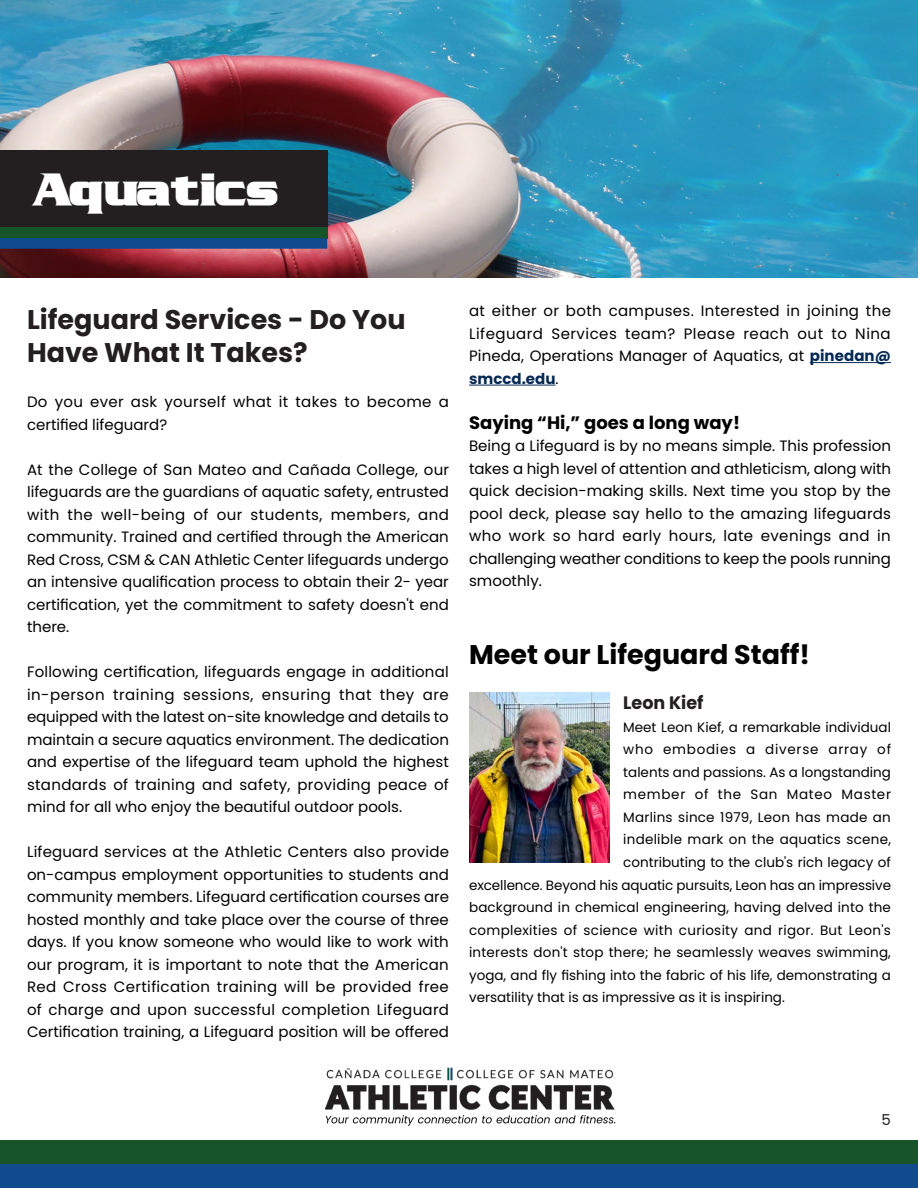
<style>
.page{position:relative;width:918px;height:1188px;background:#fff}
.page>*{position:absolute;margin:0;border:0;box-sizing:border-box;transform-origin:0 0}
.t1{font:700 48px "Straczynski";color:#fff}
.t2{font:700 27px/33px "Poppins";color:#231f20}
.t3{font:700 27px "Poppins";color:#000}
.t4{font:700 18px "Poppins";color:#000}
.t5{font:700 18px "Poppins";color:#231f20}
.t6{font:15px/22.5px "Poppins";color:#000;text-align:justify}
.t7{font:15px/22.5px "Poppins";letter-spacing:.025em;color:#000}
.t8{font:15px "Poppins";color:#231f20}
.t9{font:13.5px "Poppins";letter-spacing:.01em;color:#000}
.t10{font:13.5px "Poppins";letter-spacing:.055em;color:#000}
.t11{font:13.5px "Poppins";letter-spacing:.05em;color:#000}
.s1{font-weight:700;color:#052954}
</style>
<div class="page">
<img style="left:0;top:0;width:918px;height:277px">
<div style="left:0;top:1140px;width:918px;height:24px;background:#17542a"></div>
<div style="left:0;top:1164px;width:918px;height:24px;background:#0f4b8d"></div>
<div style="left:0;top:150px;width:327px;height:89px;background:#231f20"></div>
<div style="left:0;top:228px;width:327px;height:11px;background:#17542a"></div>
<svg style="left:0;top:238px;width:327px;height:11px;background:#134b8a"></svg>
<img style="left:324px;top:1067px;width:292px;height:60px">
<hr style="left:810px;top:362px;width:81px;height:1px;background:#052954">
<hr style="left:469px;top:385px;width:86px;height:1px;background:#052954">
<img style="left:469px;top:693px;width:141px;height:170px">
<p class="t1" style="left:32px;top:158px;width:248px">Aquatics</p>
<p class="t2" style="left:27px;top:303px;width:380px">Lifeguard Services - Do You<br>Have What It Takes?</p>
<p class="t7" style="left:27px;top:391px;width:423px">Do you ever ask yourself what it takes to become a certified lifeguard?</p>
<p class="t6" style="left:27px;top:458px;width:424px">At the College of San Mateo and Cañada College, our lifeguards are the guardians of aquatic safety, entrusted with the well-being of our students, members, and community. Trained and certified through the American Red Cross, CSM &amp; CAN Athletic Center lifeguards undergo an intensive qualification process to obtain their 2- year certification, yet the commitment to safety doesn't end there.</p>
<p class="t6" style="left:27px;top:661px;width:424px">Following certification, lifeguards engage in additional in-person training sessions, ensuring that they are equipped with the latest on-site knowledge and details to maintain a secure aquatics environment. The dedication and expertise of the lifeguard team uphold the highest standards of training and safety, providing peace of mind for all who enjoy the beautiful outdoor pools.</p>
<p class="t6" style="left:27px;top:841px;width:424px">Lifeguard services at the Athletic Centers also provide on-campus employment opportunities to students and community members. Lifeguard certification courses are hosted monthly and take place over the course of three days. If you know someone who would like to work with our program, it is important to note that the American Red Cross Certification training will be provided free of charge and upon successful completion Lifeguard Certification training, a Lifeguard position will be offered</p>
<p class="t6" style="left:469px;top:300px;width:423px">at either or both campuses. Interested in joining the Lifeguard Services team? Please reach out to Nina Pineda, Operations Manager of Aquatics, at <span class="s1">pinedan@ smccd.edu</span>.</p>
<p class="t4" style="left:469px;top:412px;width:272px">Saying “Hi,” goes a long way!</p>
<p class="t6" style="left:469px;top:435px;width:424px">Being a Lifeguard is by no means simple. This profession takes a high level of attention and athleticism, along with quick decision-making skills. Next time you stop by the pool deck, please say hello to the amazing lifeguards who work so hard early hours, late evenings and in challenging weather conditions to keep the pools running smoothly.</p>
<p class="t3" style="left:469px;top:639px;width:343px">Meet our Lifeguard Staff!</p>
<p class="t5" style="left:623px;top:693px;width:82px">Leon Kief</p>
<p class="t9" style="left:623px;top:719px;width:269px">Meet Leon Kief, a remarkable individual</p>
<p class="t10" style="left:623px;top:742px;width:269px">who embodies a diverse array of</p>
<p class="t9" style="left:623px;top:764px;width:269px">talents and passions. As a longstanding</p>
<p class="t11" style="left:623px;top:787px;width:269px">member of the San Mateo Master</p>
<p class="t9" style="left:623px;top:809px;width:269px">Marlins since 1979, Leon has made an</p>
<p class="t9" style="left:623px;top:832px;width:269px">indelible mark on the aquatics scene,</p>
<p class="t9" style="left:623px;top:854px;width:269px">contributing to the club's rich legacy of</p>
<p class="t9" style="left:469px;top:877px;width:423px">excellence. Beyond his aquatic pursuits, Leon has an impressive</p>
<p class="t9" style="left:469px;top:899px;width:423px">background in chemical engineering, having delved into the</p>
<p class="t9" style="left:469px;top:922px;width:423px">complexities of science with curiosity and rigor. But Leon's</p>
<p class="t9" style="left:469px;top:944px;width:423px">interests don't stop there; he seamlessly weaves swimming,</p>
<p class="t9" style="left:469px;top:967px;width:423px">yoga, and fly fishing into the fabric of his life, demonstrating a</p>
<p class="t9" style="left:469px;top:989px;width:317px">versatility that is as impressive as it is inspiring.</p>
<p class="t8" style="left:882px;top:1111px;width:11px">5</p>
</div>
